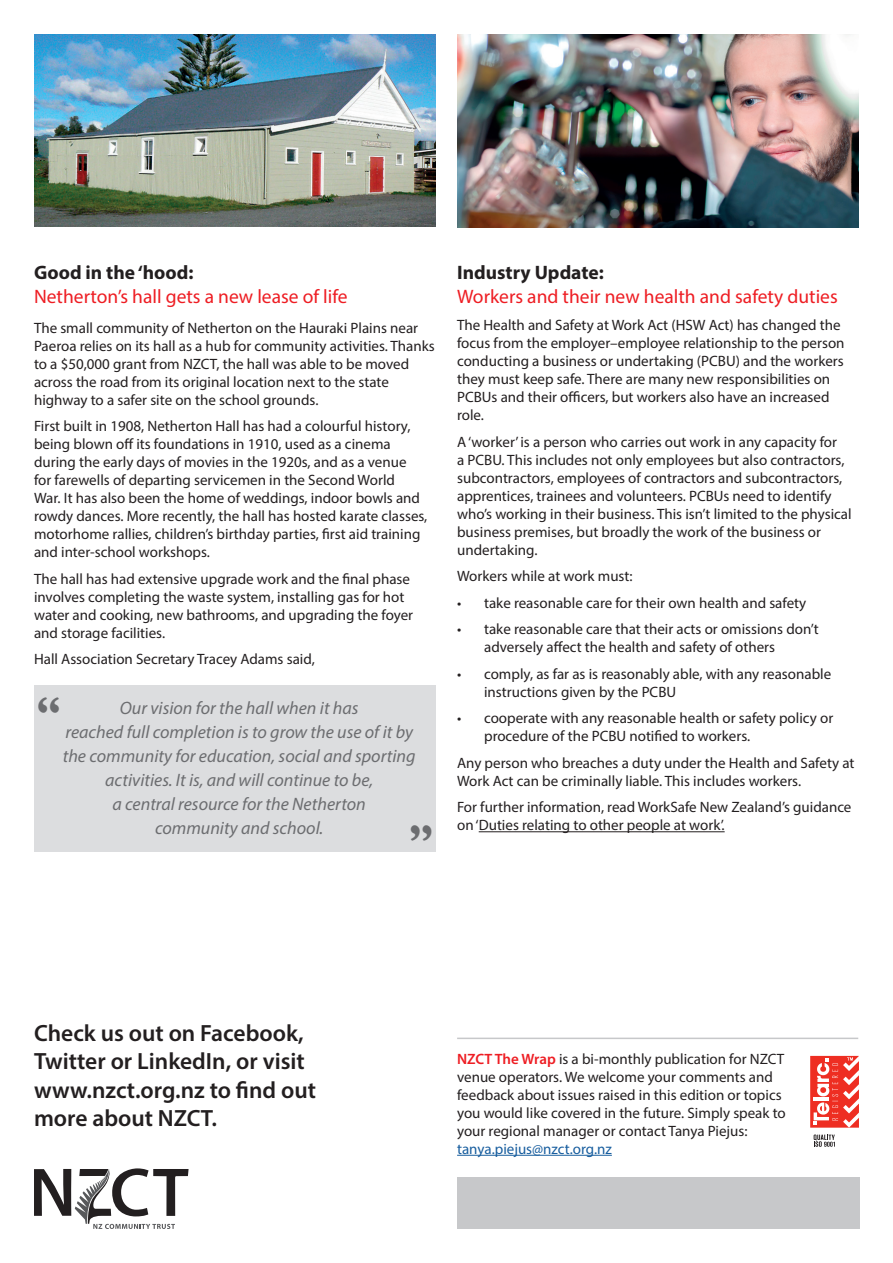
<style>
.page{position:relative;width:893px;height:1263px;background:#fff}
.page>*{position:absolute;margin:0;border:0;box-sizing:border-box;transform-origin:0 0}
.t1{font:700 49.5px "Garamond";color:#6c6d70}
.t2{font:600 23.55px/28.2px "Myriad Pro";color:#231f20}
.t3{font:19.5px "Myriad Pro";color:#ee1d23}
.t4{font:700 19.5px "Myriad Pro";color:#231f20}
.t5{font:italic 18px/24px "Myriad Pro";color:#6c6d70;text-align:center}
.t6{font:15px/18px "Myriad Pro";color:#231f20}
.t7{font:15px "Myriad Pro";color:#175d9e}
.s1{font-weight:600;color:#ee1d23}
</style>
<div class="page">
<div style="left:34px;top:685px;width:402px;height:166px;background:#dcdddf"></div>
<div style="left:457px;top:1178px;width:402px;height:51px;background:#c7c8ca"></div>
<img style="left:34px;top:34px;width:402px;height:192px">
<svg style="left:34px;top:1168px;width:155px;height:61px"></svg>
<hr style="left:457px;top:1155px;width:155px;height:1px;background:#175d9e">
<svg style="left:810px;top:1056px;width:49px;height:91px"></svg>
<hr style="left:457px;top:1037px;width:401px;height:2px;background:#c7c8ca">
<hr style="left:479px;top:831px;width:246px;height:1px;background:#231f20">
<img style="left:457px;top:34px;width:402px;height:193px">
<h3 class="t4" style="left:34px;top:260px;width:161px">Good in the ‘hood:</h3>
<h3 class="t3" style="left:34px;top:284px;width:315px">Netherton’s hall gets a new lease of life</h3>
<p class="t6" style="left:34px;top:318px;width:402px">The small community of Netherton on the Hauraki Plains near Paeroa relies on its hall as a hub for community activities. Thanks to a $50,000 grant from NZCT, the hall was able to be moved across the road from its original location next to the state highway to a safer site on the school grounds.</p>
<p class="t6" style="left:34px;top:417px;width:395px">First built in 1908, Netherton Hall has had a colourful history, being blown off its foundations in 1910, used as a cinema during the early days of movies in the 1920s, and as a venue for farewells of departing servicemen in the Second World<br>War. It has also been the home of weddings, indoor bowls and rowdy dances. More recently, the hall has hosted karate classes, motorhome rallies, children’s birthday parties, first aid training and inter-school workshops.</p>
<p class="t6" style="left:34px;top:569px;width:381px">The hall has had extensive upgrade work and the final phase involves completing the waste system, installing gas for hot water and cooking, new bathrooms, and upgrading the foyer and storage facilities.</p>
<p class="t6" style="left:34px;top:650px;width:282px">Hall Association Secretary Tracey Adams said,</p>
<p class="t5" style="left:63px;top:695px;width:354px">Our vision for the hall when it has<br>reached full completion is to grow the use of it by the community for education, social and sporting activities. It is, and will continue to be,<br>a central resource for the Netherton<br>community and school.</p>
<h1 class="t1" style="left:36px;top:680px;width:26px">“</h1>
<h1 class="t1" style="left:434px;top:859px;width:26px;rotate:-180deg">“</h1>
<h3 class="t4" style="left:457px;top:260px;width:148px">Industry Update:</h3>
<h3 class="t3" style="left:457px;top:284px;width:382px">Workers and their new health and safety duties</h3>
<p class="t6" style="left:457px;top:316px;width:389px">The Health and Safety at Work Act (HSW Act) has changed the focus from the employer–employee relationship to the person conducting a business or undertaking (PCBU) and the workers they must keep safe. There are many new responsibilities on PCBUs and their officers, but workers also have an increased role.</p>
<p class="t6" style="left:457px;top:432px;width:396px">A ‘worker’ is a person who carries out work in any capacity for<br>a PCBU. This includes not only employees but also contractors, subcontractors, employees of contractors and subcontractors, apprentices, trainees and volunteers. PCBUs need to identify who’s working in their business. This isn’t limited to the physical business premises, but broadly the work of the business or undertaking.</p>
<p class="t6" style="left:457px;top:567px;width:177px">Workers while at work must:</p>
<p class="t6" style="left:457px;top:593px;width:351px">• take reasonable care for their own health and safety</p>
<p class="t6" style="left:484px;top:620px;width:336px;text-indent:-27px">• take reasonable care that their acts or omissions don’t adversely affect the health and safety of others</p>
<p class="t6" style="left:484px;top:664px;width:349px;text-indent:-27px">• comply, as far as is reasonably able, with any reasonable instructions given by the PCBU</p>
<p class="t6" style="left:484px;top:709px;width:351px;text-indent:-27px">• cooperate with any reasonable health or safety policy or procedure of the PCBU notified to workers.</p>
<p class="t6" style="left:457px;top:753px;width:399px">Any person who breaches a duty under the Health and Safety at<br>Work Act can be criminally liable. This includes workers.</p>
<p class="t6" style="left:457px;top:798px;width:396px">For further information, read WorkSafe New Zealand’s guidance on ‘Duties relating to other people at work’.</p>
<h2 class="t2" style="left:34px;top:1018px;width:284px">Check us out on Facebook,<br>Twitter or LinkedIn, or visit www.nzct.org.nz to find out more about NZCT.</h2>
<p class="t6" style="left:457px;top:1049px;width:330px"><span class="s1">NZCT The Wrap</span> is a bi-monthly publication for NZCT venue operators. We welcome your comments and feedback about issues raised in this edition or topics you would like covered in the future. Simply speak to your regional manager or contact Tanya Piejus:</p>
<p class="t7" style="left:457px;top:1139px;width:156px">tanya.piejus@nzct.org.nz</p>
</div>
